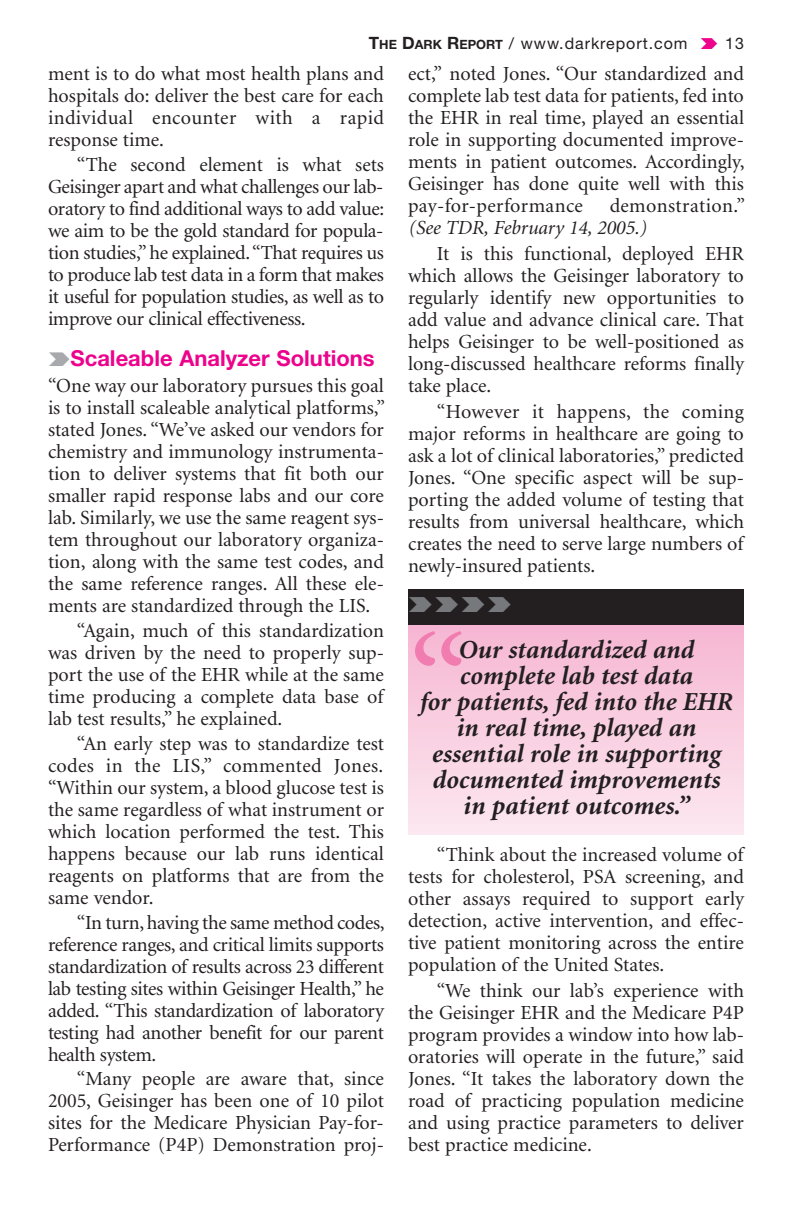
<style>
.page{position:relative;width:792px;height:1224px;background:#fff}
.page>*{position:absolute;margin:0;border:0;box-sizing:border-box;transform-origin:0 0}
.t1{font:140px "Minion";color:#f17cb0}
.t2{font:italic 700 26px/26px "Minion";color:#231f20;text-align:center}
.t3{font:700 22px "Helvetica Neue";color:#ed028c}
.t4{font:20px/22px "Minion";color:#231f20;text-align:justify}
.t5{font:italic 20px "Minion";color:#231f20}
.t6{font:20px "Minion";letter-spacing:.02em;color:#231f20}
.t7{font:16px "Helvetica Neue";letter-spacing:.06em;color:#231f20}
.s1{font-weight:700;font-size:17px}
.s2{font-weight:700;font-size:12.8px}
</style>
<div class="page">
<svg style="left:408px;top:624px;width:335px;height:211px;background:#f7cee0"></svg>
<div style="left:408px;top:589px;width:335px;height:35px;background:#231f20"></div>
<p class="t7" style="left:369px;top:37px;width:320px"><span class="s1">T</span><span class="s2">HE</span> <span class="s1">D</span><span class="s2">ARK</span> <span class="s1">R</span><span class="s2">EPORT</span> / www.darkreport.com</p>
<p class="t7" style="left:725px;top:37px;width:20px">13</p>
<p class="t4" style="left:48px;top:64px;width:338px">ment is to do what most health plans and hospitals do: deliver the best care for each individual encounter with a rapid response time.</p>
<p class="t4" style="left:48px;top:155px;width:338px;text-indent:29px">“The second element is what sets Geisinger apart and what challenges our lab&shy;oratory to find additional ways to add value: we aim to be the gold standard for popula&shy;tion studies,” he explained.“That requires us to produce lab test data in a form that makes it useful for population studies, as well as to improve our clinical effectiveness.</p>
<p class="t3" style="left:70px;top:345px;width:306px">Scaleable Analyzer Solutions</p>
<p class="t4" style="left:48px;top:376px;width:339px">“One way our laboratory pursues this goal is to install scaleable analytical platforms,” stated Jones. “We’ve asked our vendors for chemistry and immunology instrumenta&shy;tion to deliver systems that fit both our smaller rapid response labs and our core lab. Similarly, we use the same reagent sys&shy;tem throughout our laboratory organiza&shy;tion, along with the same test codes, and the same reference ranges. All these ele&shy;ments are standardized through the LIS.</p>
<p class="t4" style="left:48px;top:621px;width:338px;text-indent:29px">“Again, much of this standardization was driven by the need to properly sup&shy;port the use of the EHR while at the same time producing a complete data base of lab test results,” he explained.</p>
<p class="t4" style="left:48px;top:734px;width:338px;text-indent:29px">“An early step was to standardize test codes in the LIS,” commented Jones. “Within our system, a blood glucose test is the same regardless of what instrument or which location performed the test. This happens because our lab runs identical reagents on platforms that are from the same vendor.</p>
<p class="t4" style="left:48px;top:913px;width:338px;text-indent:29px">“In turn, having the same method codes, reference ranges, and critical limits supports standardization of results across 23 different lab testing sites within Geisinger Health,” he added. “This standardization of laboratory testing had another benefit for our parent health system.</p>
<p class="t4" style="left:48px;top:1070px;width:338px;text-indent:29px">“Many people are aware that, since 2005, Geisinger has been one of 10 pilot sites for the Medicare Physician Pay-for-Performance (P4P) Demonstration proj-</p>
<p class="t4" style="left:408px;top:64px;width:338px">ect,” noted Jones. “Our standardized and complete lab test data for patients, fed into the EHR in real time, played an essential role in supporting documented improve&shy;ments in patient outcomes. Accordingly, Geisinger has done quite well with this pay-for-performance</p>
<p class="t6" style="left:610px;top:198px;width:137px">demonstration.”</p>
<p class="t5" style="left:408px;top:220px;width:240px">(See TDR, February 14, 2005.)</p>
<p class="t4" style="left:408px;top:244px;width:338px;text-indent:29px">It is this functional, deployed EHR which allows the Geisinger laboratory to regularly identify new opportunities to add value and advance clinical care. That helps Geisinger to be well-positioned as long-discussed healthcare reforms finally take place.</p>
<p class="t4" style="left:408px;top:402px;width:338px;text-indent:29px">“However it happens, the coming major reforms in healthcare are going to ask a lot of clinical laboratories,” predicted Jones. “One specific aspect will be sup&shy;porting the added volume of testing that results from universal healthcare, which creates the need to serve large numbers of newly-insured patients.</p>
<h1 class="t1" style="left:408px;top:632px;width:62px">“</h1>
<h2 class="t2" style="left:419px;top:638px;width:315px">Our standardized and complete lab test data<br>for patients, fed into the EHR in real time, played an essential role in supporting documented improvements in patient outcomes.”</h2>
<p class="t4" style="left:408px;top:845px;width:338px;text-indent:29px">“Think about the increased volume of tests for cholesterol, PSA screening, and other assays required to support early detection, active intervention, and effec&shy;tive patient monitoring across the entire population of the United States.</p>
<p class="t4" style="left:408px;top:981px;width:338px;text-indent:29px">“We think our lab’s experience with the Geisinger EHR and the Medicare P4P program provides a window into how lab&shy;oratories will operate in the future,” said Jones. “It takes the laboratory down the road of practicing population medicine and using practice parameters to deliver best practice medicine.</p>
</div>
